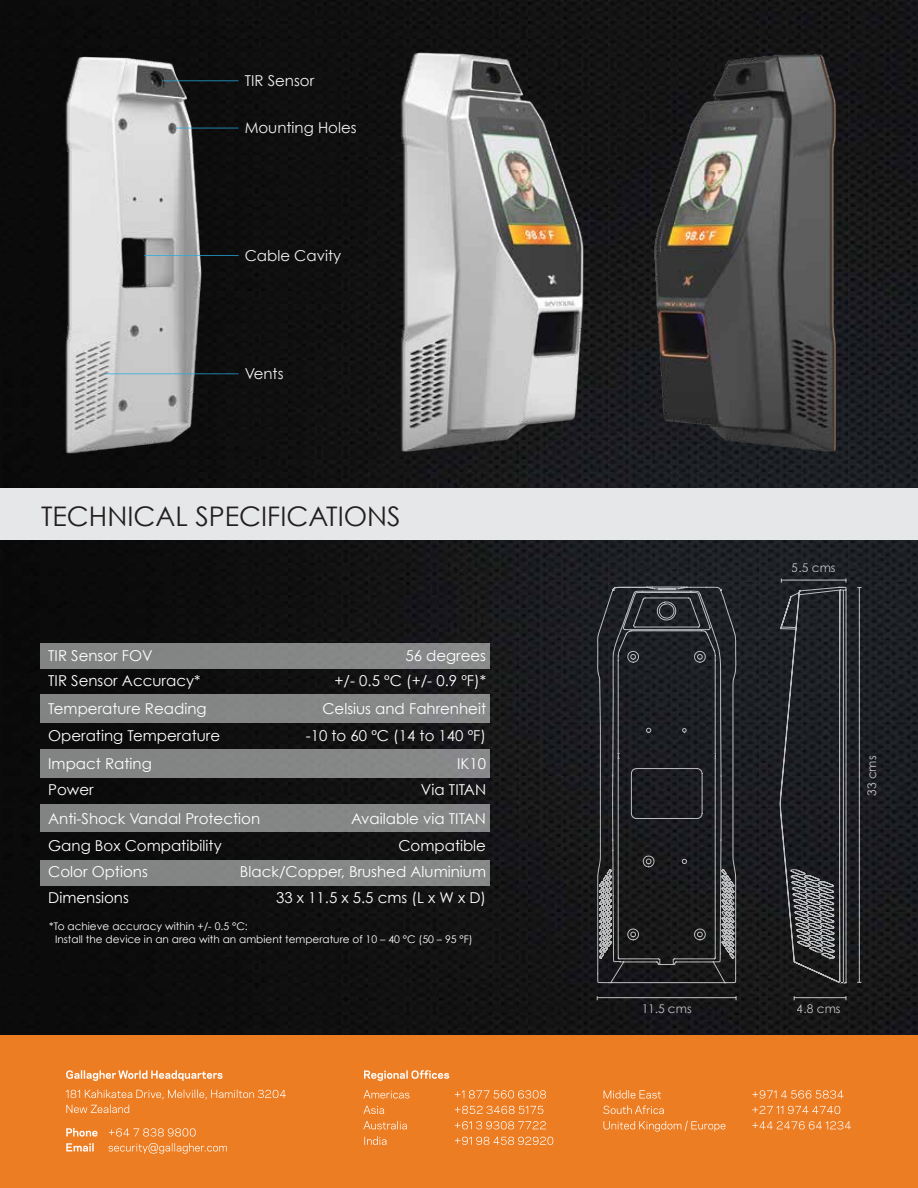
<style>
.page{position:relative;width:918px;height:1188px;background:#fff}
.page>*{position:absolute;margin:0;border:0;box-sizing:border-box;transform-origin:0 0}
.t1{font:27px "Century Gothic";color:#231f20}
.t2{font:15px/25px "Century Gothic";color:#fff}
.t3{font:15px "Century Gothic";color:#f1f1f2}
.t4{font:12px "Century Gothic";color:#fff}
.t5{font:10.5px/12.6px "Century Gothic";color:#fff}
</style>
<div class="page">
<img style="left:0;top:0;width:918px;height:1035px">
<img style="left:39px;top:31px;width:211px;height:442px">
<div style="left:0;top:488px;width:918px;height:52px;background:#e6e7e8"></div>
<div style="left:41px;top:643px;width:449px;height:25px;background:#848585"></div>
<div style="left:41px;top:805px;width:449px;height:27px;background:#848585"></div>
<div style="left:41px;top:750px;width:449px;height:28px;background:#848585"></div>
<div style="left:41px;top:695px;width:449px;height:28px;background:#848585"></div>
<div style="left:41px;top:860px;width:449px;height:25px;background:#848585"></div>
<hr style="left:598px;top:997px;width:138px;height:1px;background:#fff">
<hr style="left:859px;top:588px;width:1px;height:394px;background:#fff">
<hr style="left:794px;top:997px;width:52px;height:1px;background:#fff">
<hr style="left:163px;top:80px;width:76px;height:1px;background:#28aae1">
<hr style="left:175px;top:128px;width:64px;height:1px;background:#28aae1">
<hr style="left:144px;top:255px;width:95px;height:1px;background:#28aae1">
<hr style="left:105px;top:373px;width:134px;height:1px;background:#28aae1">
<svg style="left:597px;top:586px;width:140px;height:398px;background:#2a2b2f"></svg>
<svg style="left:779px;top:579px;width:68px;height:405px;background:#34363a"></svg>
<img style="left:384px;top:40px;width:217px;height:422px">
<img style="left:635px;top:38px;width:226px;height:426px">
<div style="left:0;top:1035px;width:918px;height:153px;background:#ed7d22"></div>
<svg style="left:66px;top:1143px;width:161px;height:11px"></svg>
<svg style="left:66px;top:1128px;width:130px;height:9px"></svg>
<svg style="left:66px;top:1090px;width:220px;height:23px"></svg>
<svg style="left:66px;top:1070px;width:157px;height:11px"></svg>
<svg style="left:604px;top:1121px;width:247px;height:11px"></svg>
<svg style="left:603px;top:1105px;width:237px;height:9px"></svg>
<svg style="left:604px;top:1090px;width:239px;height:9px"></svg>
<svg style="left:364px;top:1070px;width:85px;height:11px"></svg>
<svg style="left:364px;top:1136px;width:23px;height:9px"></svg>
<svg style="left:363px;top:1121px;width:44px;height:8px"></svg>
<svg style="left:363px;top:1106px;width:21px;height:8px"></svg>
<svg style="left:363px;top:1090px;width:47px;height:9px"></svg>
<svg style="left:455px;top:1137px;width:98px;height:8px"></svg>
<svg style="left:455px;top:1121px;width:91px;height:8px"></svg>
<svg style="left:455px;top:1106px;width:88px;height:8px"></svg>
<svg style="left:455px;top:1090px;width:91px;height:9px"></svg>
<p class="t3" style="left:245px;top:70px;width:71px">TIR Sensor</p>
<p class="t3" style="left:245px;top:117px;width:114px">Mounting Holes</p>
<p class="t3" style="left:245px;top:245px;width:98px">Cable Cavity</p>
<p class="t3" style="left:245px;top:363px;width:40px">Vents</p>
<h1 class="t1" style="left:41px;top:497px;width:361px">TECHNICAL SPECIFICATIONS</h1>
<p class="t2" style="left:48px;top:642px;width:154px">TIR Sensor FOV<br>TIR Sensor Accuracy*</p>
<p class="t2" style="left:335px;top:642px;width:153px;text-align:right">56 degrees<br>+/- 0.5 ºC (+/- 0.9 ºF)*</p>
<p class="t2" style="left:48px;top:695px;width:160px">Temperature Reading</p>
<p class="t2" style="left:322px;top:695px;width:165px">Celsius and Fahrenheit</p>
<p class="t2" style="left:48px;top:723px;width:173px">Operating Temperature</p>
<p class="t2" style="left:306px;top:723px;width:182px">-10 to 60 ºC (14 to 140 ºF)</p>
<p class="t2" style="left:48px;top:750px;width:105px">Impact Rating</p>
<p class="t2" style="left:457px;top:750px;width:30px">IK10</p>
<p class="t2" style="left:48px;top:775px;width:213px;line-height:29.2px">Power<br>Anti-Shock Vandal Protection</p>
<p class="t2" style="left:351px;top:775px;width:136px;line-height:29.2px;text-align:right">Via TITAN<br>Available via TITAN</p>
<p class="t2" style="left:48px;top:833px;width:175px">Gang Box Compatibility</p>
<p class="t2" style="left:398px;top:833px;width:89px">Compatible</p>
<p class="t2" style="left:48px;top:859px;width:101px">Color Options</p>
<p class="t2" style="left:240px;top:859px;width:248px">Black/Copper, Brushed Aluminium</p>
<p class="t2" style="left:48px;top:884px;width:82px">Dimensions</p>
<p class="t2" style="left:276px;top:884px;width:211px">33 x 11.5 x 5.5 cms (L x W x D)</p>
<p class="t5" style="left:55px;top:920px;width:419px;text-indent:-6px">*To achieve accuracy within +/- 0.5 °C:<br>Install the device in an area with an ambient temperature of 10 – 40 °C (50 – 95 °F)</p>
<p class="t4" style="left:792px;top:559px;width:45px">5.5 cms</p>
<p class="t4" style="left:863px;top:796px;width:42px;rotate:-90deg">33 cms</p>
<p class="t4" style="left:641px;top:1001px;width:52px">11.5 cms</p>
<p class="t4" style="left:797px;top:1001px;width:45px">4.8 cms</p>
</div>
